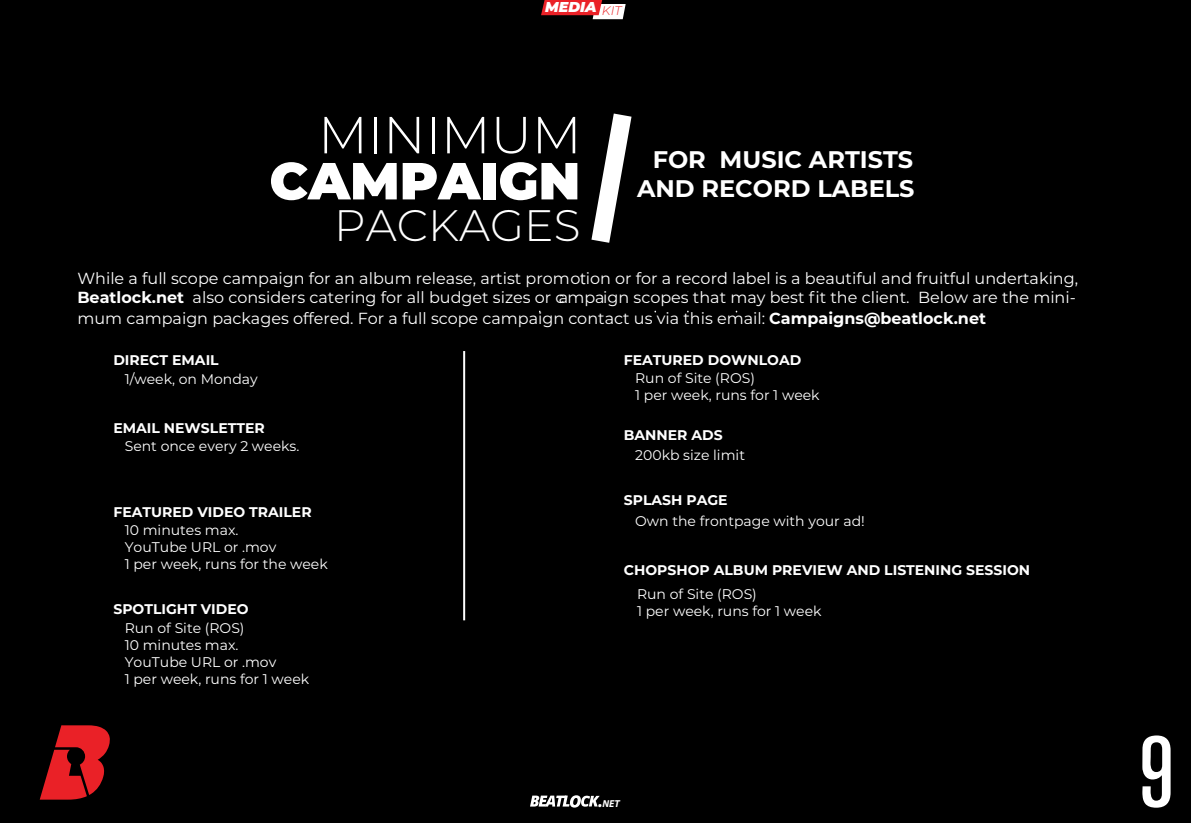
<style>
.page{position:relative;width:1191px;height:823px;background:#fff}
.page>*{position:absolute;margin:0;border:0;box-sizing:border-box;transform-origin:0 0}
.t1{font:500 100px "A750 Sans Cd";color:#fff}
.t2{font:900 52px "Montserrat";color:#fff}
.t3{font:300 52px "Montserrat";color:#fff}
.t4{font:300 44px "Montserrat";color:#fff}
.t5{font:700 24px/28.8px "Montserrat";color:#fff;text-align:center}
.t6{font:16px "Montserrat";color:#fff}
.t7{font:italic 900 14.2px "Montserrat";color:#fff}
.t8{font:14px/16.8px "Montserrat";color:#fff}
.t9{font:700 14px "Montserrat";color:#fff}
.t10{font:italic 700 10px "Myriad Pro";color:#fff}
.s1{font-family:"Open Sans"}
.s2{font-weight:700}
.s3{font-size:17.2px}
</style>
<div class="page">
<div style="left:0;top:0;width:1191px;height:822px;background:#000"></div>
<svg style="left:591px;top:113px;width:41px;height:130px"></svg>
<svg style="left:539px;top:310px;width:198px;height:2px"></svg>
<svg style="left:530px;top:795px;width:69px;height:12px"></svg>
<hr style="left:463px;top:351px;width:2px;height:269px;background:#fff">
<svg style="left:541px;top:0;width:84px;height:19px"></svg>
<svg style="left:40px;top:725px;width:70px;height:74px"></svg>
<p class="t7" style="left:545px;top:-3px;width:78px">MEDIA <sub>KIT</sub></p>
<h2 class="t3" style="left:318px;top:99px;width:265px">MINIMUM</h2>
<h2 class="t2" style="left:269px;top:142px;width:312px">CAMPAIGN</h2>
<h3 class="t4" style="left:334px;top:196px;width:248px">PACKAGES</h3>
<h3 class="t5" style="left:637px;top:144px;width:279px">FOR MUSIC ARTISTS<br>AND RECORD LABELS</h3>
<p class="t6" style="left:77px;top:267px;width:1002px">While a full scope campaign for an album release, artist promo<span class="s1">t</span>ion or for a record label is a beautiful and fruitful undertaking,</p>
<p class="t6" style="left:77px;top:286px;width:1000px"><span class="s2">Beatlock.net</span> also considers catering for all budget sizes or campaign scopes that may best fit the client. Below are the mini-</p>
<p class="t6" style="left:77px;top:307px;width:910px">mum campaign packages offered. For a full scope campaign contact us via this email: <span class="s2">Campaigns@beatlock.net</span></p>
<p class="t9" style="left:113px;top:350px;width:107px">DIRECT EMAIL</p>
<p class="t8" style="left:125px;top:370px;width:134px">1/week, on Monday</p>
<p class="t9" style="left:113px;top:417px;width:153px">EMAIL NEWSLETTER</p>
<p class="t8" style="left:125px;top:436px;width:176px">Sent once every 2 weeks.</p>
<p class="t9" style="left:113px;top:501px;width:200px">FEATURED VIDEO TRAILER</p>
<p class="t8" style="left:125px;top:521px;width:204px">10 minutes max.<br>YouTube URL or .mov<br>1 per week, runs for the week</p>
<p class="t9" style="left:113px;top:598px;width:137px">SPOTLIGHT VIDEO</p>
<p class="t8" style="left:125px;top:619px;width:186px">Run of Site (ROS)<br>10 minutes max.<br>YouTube URL or .mov<br>1 per week, runs for 1 week</p>
<p class="t9" style="left:624px;top:350px;width:179px">FEATURED DOWNLOAD</p>
<p class="t8" style="left:635px;top:369px;width:186px">Run of Site (ROS)<br>1 per week, runs for 1 week</p>
<p class="t9" style="left:624px;top:424px;width:100px">BANNER ADS</p>
<p class="t8" style="left:635px;top:445px;width:111px">200kb size limit</p>
<p class="t9" style="left:624px;top:489px;width:105px">SPLASH PAGE</p>
<p class="t8" style="left:635px;top:512px;width:231px">Own the frontpage with your ad!</p>
<p class="t9" style="left:624px;top:559px;width:408px">CHOPSHOP ALBUM PREVIEW AND LISTENING SESSION</p>
<p class="t8" style="left:637px;top:585px;width:186px">Run of Site (ROS)<br>1 per week, runs for 1 week</p>
<p class="t10" style="left:598px;top:796px;width:23px"><span class="s3">.</span>NET</p>
<h1 class="t1" style="left:1140px;top:716px;width:36px">9</h1>
</div>
